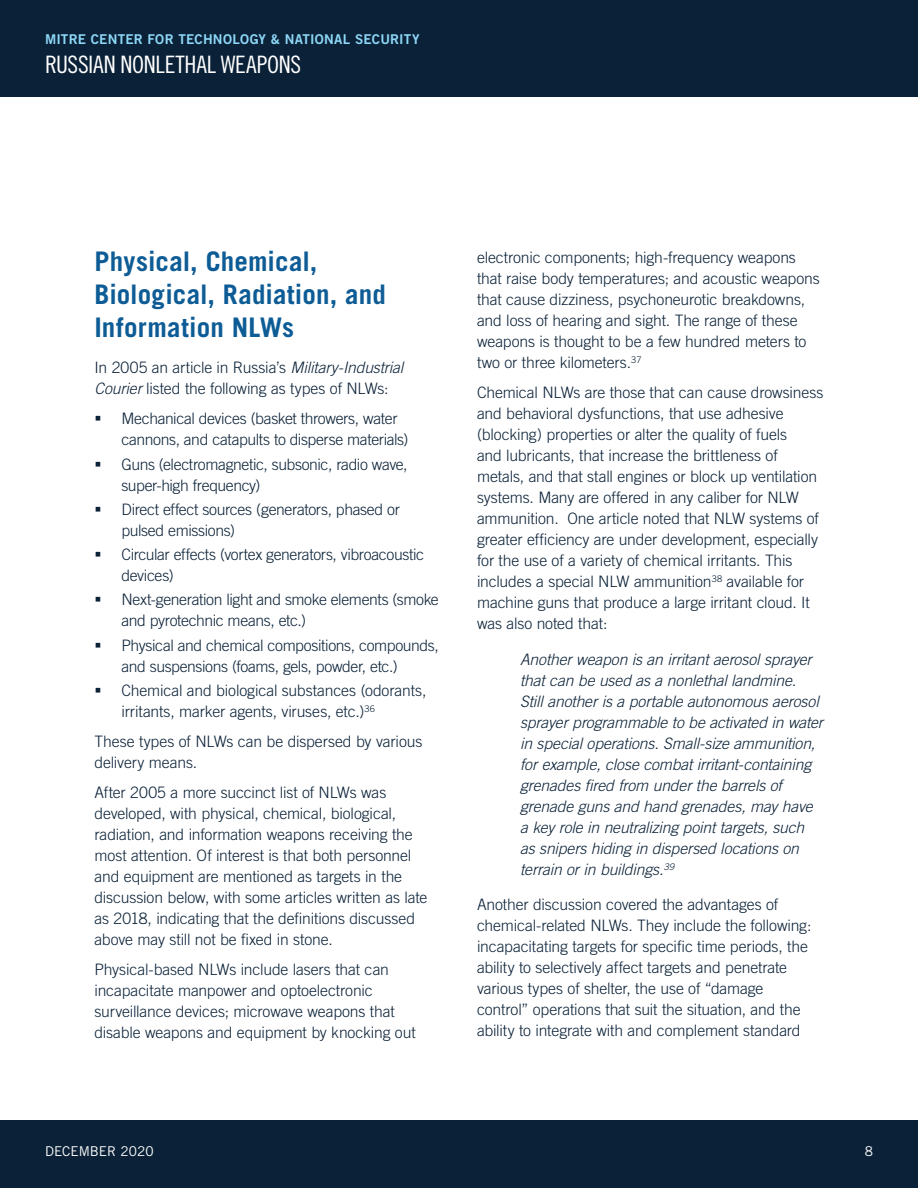
<style>
.page{position:relative;width:918px;height:1188px;background:#fff}
.page>*{position:absolute;margin:0;border:0;box-sizing:border-box;transform-origin:0 0}
.t1{font:700 27px/33px "Trade Gothic LT Pro";letter-spacing:.005em;color:#0d5c96}
.t2{font:24px "Trade Gothic LT Pro Cn 18";letter-spacing:-.01em;color:#fff}
.t3{font:300 15.75px/21px "Trade Gothic LT Pro";letter-spacing:-.01em;color:#0a2137}
.t4{font:italic 300 15.75px/21px "Trade Gothic LT Pro";letter-spacing:-.01em;color:#0a2137}
.t5{font:13.5px "Trade Gothic LT Pro Bd 2";letter-spacing:.015em;color:#8dd7f7}
.t6{font:13.5px "Trade Gothic LT Pro";color:#fff}
.s1{font-style:italic}
</style>
<div class="page">
<div style="left:0;top:1120px;width:918px;height:68px;background:#0a2137"></div>
<div style="left:0;top:0;width:918px;height:97px;background:#0a2137"></div>
<p class="t5" style="left:45px;top:31px;width:376px">MITRE CENTER FOR TECHNOLOGY &amp; NATIONAL SECURITY</p>
<h2 class="t2" style="left:45px;top:50px;width:258px">RUSSIAN NONLETHAL WEAPONS</h2>
<h1 class="t1" style="left:94px;top:245px;width:293px">Physical, Chemical,<br>Biological, Radiation, and<br>Information NLWs</h1>
<p class="t3" style="left:94px;top:357px;width:310px">In 2005 an article in Russia’s <span class="s1">Military-Industrial<br>Courier</span> listed the following as types of NLWs:</p>
<p class="t3" style="left:122px;top:408px;width:288px">Mechanical devices (basket throwers, water cannons, and catapults to disperse materials)</p>
<p class="t3" style="left:122px;top:453px;width:288px">Guns (electromagnetic, subsonic, radio wave, super-high frequency)</p>
<p class="t3" style="left:122px;top:499px;width:280px">Direct effect sources (generators, phased or pulsed emissions)</p>
<p class="t3" style="left:122px;top:544px;width:304px">Circular effects (vortex generators, vibroacoustic devices)</p>
<p class="t3" style="left:122px;top:589px;width:319px">Next-generation light and smoke elements (smoke and pyrotechnic means, etc.)</p>
<p class="t3" style="left:122px;top:634px;width:319px">Physical and chemical compositions, compounds, and suspensions (foams, gels, powder, etc.)</p>
<p class="t3" style="left:122px;top:680px;width:306px">Chemical and biological substances (odorants, irritants, marker agents, viruses, etc.)<sup>36</sup></p>
<p class="t3" style="left:94px;top:731px;width:329px">These types of NLWs can be dispersed by various delivery means.</p>
<p class="t3" style="left:94px;top:782px;width:334px">After 2005 a more succinct list of NLWs was developed, with physical, chemical, biological, radiation, and information weapons receiving the most attention. Of interest is that both personnel and equipment are mentioned as targets in the discussion below, with some articles written as late as 2018, indicating that the definitions discussed above may still not be fixed in stone.</p>
<p class="t3" style="left:94px;top:959px;width:323px">Physical-based NLWs include lasers that can incapacitate manpower and optoelectronic surveillance devices; microwave weapons that disable weapons and equipment by knocking out</p>
<p class="t3" style="left:477px;top:247px;width:344px">electronic components; high-frequency weapons that raise body temperatures; and acoustic weapons that cause dizziness, psychoneurotic breakdowns, and loss of hearing and sight. The range of these weapons is thought to be a few hundred meters to two or three kilometers.<sup>37</sup></p>
<p class="t3" style="left:477px;top:382px;width:348px">Chemical NLWs are those that can cause drowsiness and behavioral dysfunctions, that use adhesive (blocking) properties or alter the quality of fuels<br>and lubricants, that increase the brittleness of metals, and that stall engines or block up ventilation systems. Many are offered in any caliber for NLW ammunition. One article noted that NLW systems of greater efficiency are under development, especially for the use of a variety of chemical irritants. This includes a special NLW ammunition<sup>38</sup> available for machine guns that produce a large irritant cloud. It was also noted that:</p>
<p class="t4" style="left:520px;top:649px;width:304px">Another weapon is an irritant aerosol sprayer that can be used as a nonlethal landmine.<br>Still another is a portable autonomous aerosol sprayer programmable to be activated in water in special operations. Small-size ammunition, for example, close combat irritant-containing grenades fired from under the barrels of grenade guns and hand grenades, may have a key role in neutralizing point targets, such<br>as snipers hiding in dispersed locations on terrain or in buildings.<sup>39</sup></p>
<p class="t3" style="left:477px;top:894px;width:336px">Another discussion covered the advantages of chemical-related NLWs. They include the following: incapacitating targets for specific time periods, the ability to selectively affect targets and penetrate various types of shelter, the use of “damage control” operations that suit the situation, and the ability to integrate with and complement standard</p>
<p class="t6" style="left:45px;top:1143px;width:110px">DECEMBER 2020</p>
<p class="t6" style="left:865px;top:1143px;width:10px">8</p>
</div>
